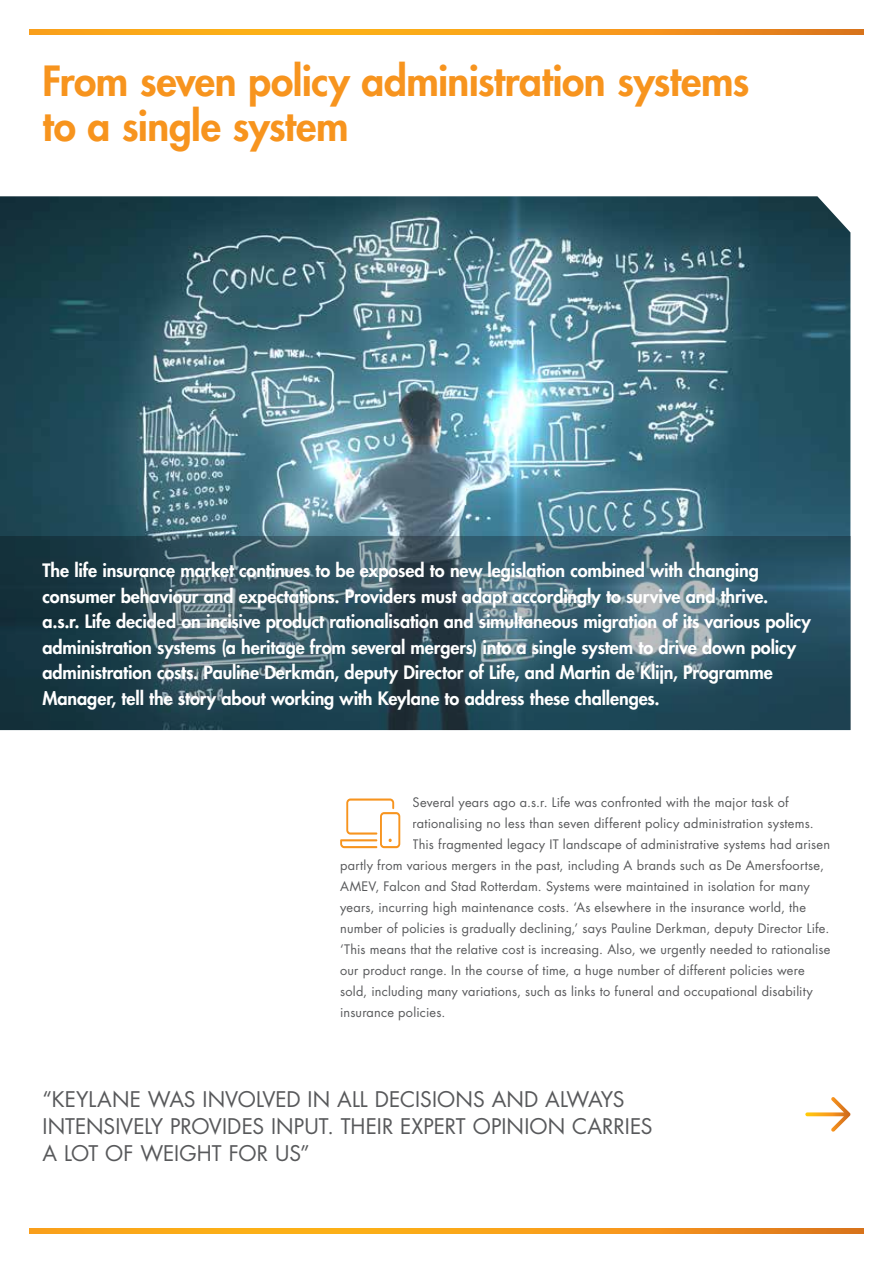
<style>
.page{position:relative;width:893px;height:1263px;background:#fff}
.page>*{position:absolute;margin:0;border:0;box-sizing:border-box;transform-origin:0 0}
.t1{font:800 40.5px/45px "Futura Std";letter-spacing:-.01em;color:#f7941e}
.t2{font:21px/27px "Futura Std";color:#58595b}
.t3{font:800 18px/25.5px "Futura Std";letter-spacing:-.005em;color:#fff}
.t4{font:12.75px "Futura Std";letter-spacing:.015em;color:#58595b}
</style>
<div class="page">
<img style="left:0;top:196px;width:850px;height:340px">
<svg style="left:0;top:536px;width:850px;height:194px;background:#315361"></svg>
<svg style="left:30px;top:30px;width:833px;height:4px;background:#f59e1a"></svg>
<svg style="left:340px;top:798px;width:60px;height:50px"></svg>
<svg style="left:30px;top:1229px;width:833px;height:4px;background:#f59e1a"></svg>
<svg style="left:805px;top:1097px;width:46px;height:35px"></svg>
<h1 class="t1" style="left:43px;top:59px;width:708px">From seven policy administration systems to a single system</h1>
<p class="t3" style="left:43px;top:558px;width:770px">The life insurance market continues to be exposed to new legislation combined with changing consumer behaviour and expectations. Providers must adapt accordingly to survive and thrive.<br>a.s.r. Life decided on incisive product rationalisation and simultaneous migration of its various policy administration systems (a heritage from several mergers) into a single system to drive down policy administration costs. Pauline Derkman, deputy Director of Life, and Martin de Klijn, Programme Manager, tell the story about working with Keylane to address these challenges.</p>
<p class="t4" style="left:413px;top:794px;width:378px">Several years ago a.s.r. Life was confronted with the major task of</p>
<p class="t4" style="left:413px;top:815px;width:403px">rationalising no less than seven different policy administration systems.</p>
<p class="t4" style="left:413px;top:836px;width:419px">This fragmented legacy IT landscape of administrative systems had arisen</p>
<p class="t4" style="left:340px;top:857px;width:485px">partly from various mergers in the past, including A brands such as De Amersfoortse,</p>
<p class="t4" style="left:340px;top:878px;width:471px">AMEV, Falcon and Stad Rotterdam. Systems were maintained in isolation for many</p>
<p class="t4" style="left:340px;top:899px;width:467px">years, incurring high maintenance costs. ‘As elsewhere in the insurance world, the</p>
<p class="t4" style="left:340px;top:920px;width:491px">number of policies is gradually declining,’ says Pauline Derkman, deputy Director Life.</p>
<p class="t4" style="left:340px;top:941px;width:492px">‘This means that the relative cost is increasing. Also, we urgently needed to rationalise</p>
<p class="t4" style="left:340px;top:962px;width:466px">our product range. In the course of time, a huge number of different policies were</p>
<p class="t4" style="left:340px;top:983px;width:474px">sold, including many variations, such as links to funeral and occupational disability</p>
<p class="t4" style="left:340px;top:1004px;width:107px">insurance policies.</p>
<h2 class="t2" style="left:43px;top:1086px;width:611px">“KEYLANE WAS INVOLVED IN ALL DECISIONS AND ALWAYS<br>INTENSIVELY PROVIDES INPUT. THEIR EXPERT OPINION CARRIES<br>A LOT OF WEIGHT FOR US”</h2>
</div>
